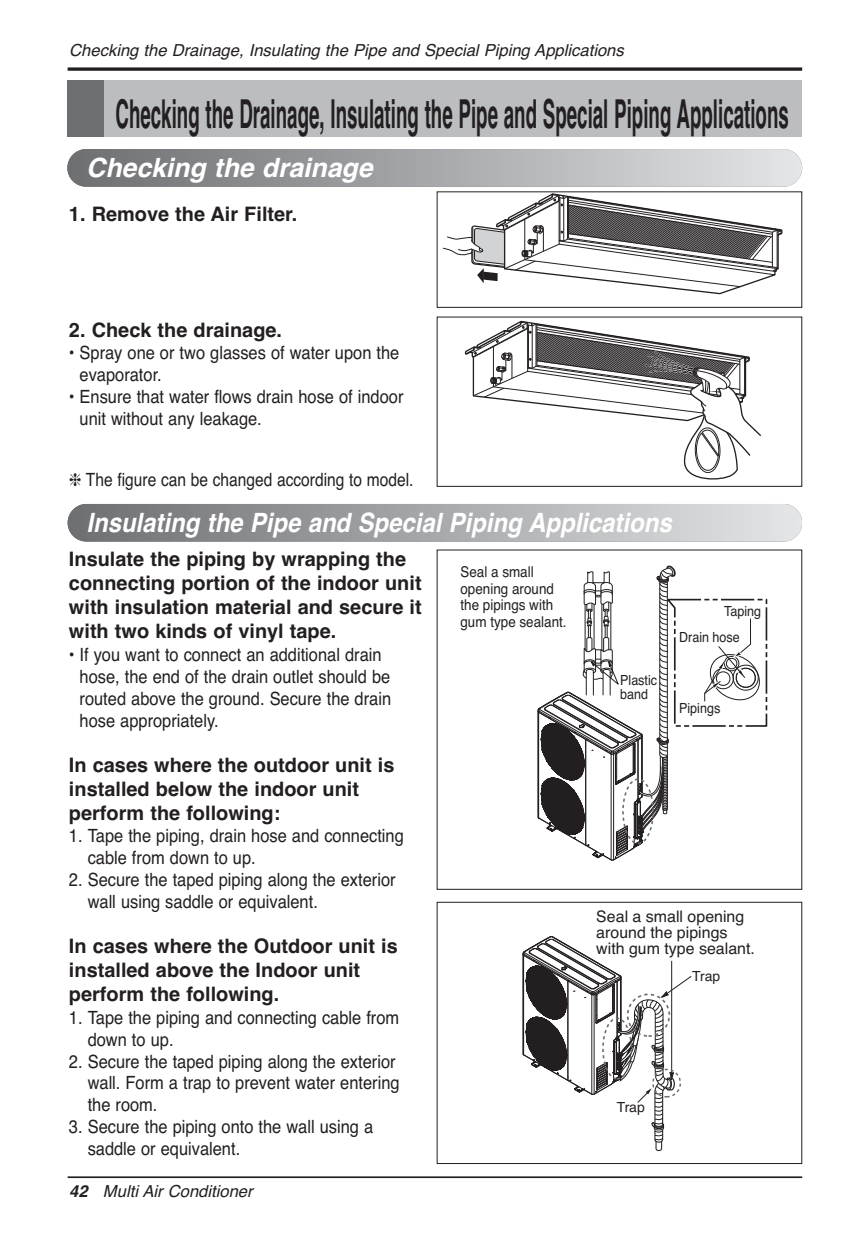
<style>
.page{position:relative;width:851px;height:1248px;background:#fff}
.page>*{position:absolute;margin:0;border:0;box-sizing:border-box;transform-origin:0 0}
.t1{font:700 39.8px "Helvetica";color:#231f20;scale:.47 1}
.t2{font:italic 700 26.6px "Helvetica";color:#fff;scale:.9 1}
.t3{font:italic 700 26.6px "Helvetica";color:#fff}
.t4{font:700 20px/24px "Helvetica";color:#231f20}
.t5{font:18.2px/22px "Helvetica";color:#231f20;scale:.9 1}
.t6{font:18.2px "Helvetica";color:#231f20;scale:.85 1}
.t7{font:italic 16.6px "Helvetica";color:#231f20}
.t8{font:16px/16px "Helvetica";color:#231f20}
.t9{font:15px/16.6px "Helvetica";color:#231f20;scale:.9 1}
.t10{font:14px/14px "Helvetica";color:#231f20;scale:.9 1}
.t11{font:14px "Helvetica";color:#231f20}
.s1{font-weight:700}
</style>
<div class="page">
<hr style="left:68px;top:1176px;width:734px;height:1px;background:#231f20">
<svg style="left:68px;top:67px;width:734px;height:4px;background:#474445"></svg>
<div style="left:68px;top:504px;width:734px;height:37px;background:linear-gradient(to right,#6c6e71,#e3e5e6);border-radius:19px"></div>
<svg style="left:537px;top:565px;width:230px;height:296px"></svg>
<div style="left:622px;top:778px;width:31px;height:66px;border:2px dashed #6d6e70;border-radius:50%"></div>
<svg style="left:522px;top:936px;width:169px;height:214px"></svg>
<div style="left:67px;top:80px;width:94px;height:57px;background:#6d6e70"></div>
<div style="left:104px;top:80px;width:698px;height:57px;background:#bbbdc0"></div>
<div style="left:67px;top:149px;width:735px;height:38px;background:linear-gradient(to right,#6c6e71,#e3e5e6);border-radius:19px"></div>
<svg style="left:464px;top:321px;width:298px;height:158px"></svg>
<svg style="left:442px;top:193px;width:341px;height:102px"></svg>
<div style="left:436px;top:191px;width:366px;height:117px;border:1px solid #231f20"></div>
<p class="t7" style="left:69px;top:44px;width:556px">Checking the Drainage, Insulating the Pipe and Special Piping Applications</p>
<h1 class="t1" style="left:115px;top:100px;width:1433px">Checking the Drainage, Insulating the Pipe and Special Piping Applications</h1>
<h2 class="t3" style="left:86px;top:158px;width:288px">Checking the drainage</h2>
<p class="t4" style="left:69px;top:204px;width:230px">1. Remove the Air Filter.</p>
<p class="t4" style="left:69px;top:319px;width:215px">2. Check the drainage.</p>
<p class="t5" style="left:80px;top:343px;width:357px;text-indent:-11px">• Spray one or two glasses of water upon the evaporator.</p>
<p class="t5" style="left:80px;top:387px;width:361px;text-indent:-11px">• Ensure that water flows drain hose of indoor unit without any leakage.</p>
<p class="t6" style="left:69px;top:473px;width:406px">❈ The figure can be changed according to model.</p>
<h2 class="t2" style="left:86px;top:513px;width:651px">Insulating the Pipe and Special Piping Applications</h2>
<p class="t4" style="left:69px;top:549px;width:354px">Insulate the piping by wrapping the connecting portion of the indoor unit with insulation material and secure it with two kinds of vinyl tape.</p>
<p class="t5" style="left:80px;top:645px;width:348px;text-indent:-11px">• If you want to connect an additional drain hose, the end of the drain outlet should be routed above the ground. Secure the drain hose appropriately.</p>
<p class="t4" style="left:69px;top:754px;width:327px">In cases where the outdoor unit is installed below the indoor unit perform the following:</p>
<p class="t5" style="left:88px;top:826px;width:353px;text-indent:-19px">1. Tape the piping, drain hose and connecting cable from down to up.</p>
<p class="t5" style="left:88px;top:870px;width:343px;text-indent:-19px">2. Secure the taped piping along the exterior wall using saddle or equivalent.</p>
<p class="t4" style="left:69px;top:935px;width:330px">In cases where the Outdoor unit is installed above the Indoor unit perform the following.</p>
<p class="t5" style="left:88px;top:1007px;width:347px;text-indent:-19px">1. Tape the piping and connecting cable from down to up.</p>
<p class="t5" style="left:88px;top:1051px;width:348px;text-indent:-19px">2. Secure the taped piping along the exterior wall. Form a trap to prevent water entering the room.</p>
<p class="t5" style="left:88px;top:1117px;width:319px;text-indent:-19px">3. Secure the piping onto the wall using a saddle or equivalent.</p>
<p class="t9" style="left:460px;top:565px;width:119px">Seal a small opening around the pipings with gum type sealant.</p>
<p class="t10" style="left:679px;top:599px;width:93px;line-height:25.6px;text-indent:45px">Taping<br>Drain hose</p>
<p class="t10" style="left:620px;top:674px;width:43px">Plastic band</p>
<p class="t10" style="left:679px;top:702px;width:47px">Pipings</p>
<p class="t8" style="left:596px;top:910px;width:160px">Seal a small opening around the pipings with gum type sealant.</p>
<p class="t11" style="left:692px;top:970px;width:30px">Trap</p>
<p class="t11" style="left:616px;top:1102px;width:30px">Trap</p>
<p class="t7" style="left:69px;top:1184px;width:185px"><span class="s1">42</span> Multi Air Conditioner</p>
</div>
